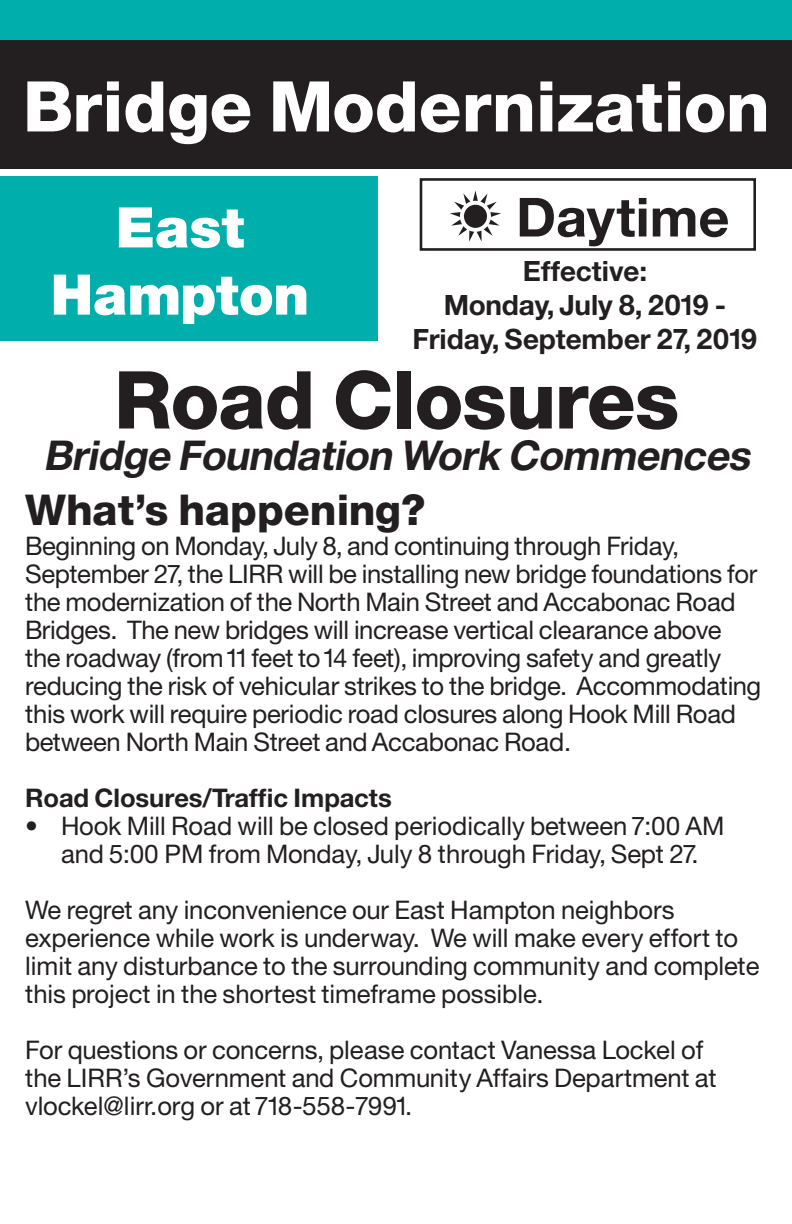
<style>
.page{position:relative;width:792px;height:1224px;background:#fff}
.page>*{position:absolute;margin:0;border:0;box-sizing:border-box;transform-origin:0 0}
.t1{font:800 80px "Helvetica Transit";letter-spacing:-.015em;color:#231f20}
.t2{font:800 70px "Helvetica Transit";color:#fff}
.t3{font:900 56px "Helvetica Transit";color:#fff}
.t4{font:700 54px "Helvetica Transit";color:#231f20}
.t5{font:800 42.6px "Helvetica Transit";color:#231f20}
.t6{font:italic 700 41.2px "Helvetica Transit";color:#231f20}
.t7{font:700 28px/33.6px "Helvetica Transit";color:#231f20;text-align:center}
.t8{font:25.6px/28px "Helvetica Transit";letter-spacing:-.01em;color:#231f20}
.t9{font:700 25.6px "Helvetica Transit";letter-spacing:-.005em;color:#231f20}
</style>
<div class="page">
<div style="left:0;top:0;width:792px;height:41px;background:#00afab"></div>
<div style="left:0;top:40px;width:792px;height:129px;background:#231f20"></div>
<div style="left:0;top:176px;width:378px;height:165px;background:#00afab"></div>
<div style="left:420px;top:178px;width:336px;height:73px;border:3px solid #231f20"></div>
<p class="t2" style="left:23px;top:65px;width:749px">Bridge Modernization</p>
<p class="t3" style="left:116px;top:194px;width:130px">East</p>
<p class="t3" style="left:51px;top:261px;width:260px">Hampton</p>
<p class="t4" style="left:516px;top:184px;width:214px">Daytime</p>
<p class="t7" style="left:413px;top:254px;width:346px">Effective:<br>Monday, July 8, 2019 -<br>Friday, September 27, 2019</p>
<p class="t1" style="left:114px;top:352px;width:567px">Road Closures</p>
<p class="t6" style="left:43px;top:429px;width:717px">Bridge Foundation Work Commences</p>
<p class="t5" style="left:25px;top:485px;width:402px">What’s happening?</p>
<p class="t8" style="left:25px;top:532px;width:738px">Beginning on Monday, July 8, and continuing through Friday, September 27, the LIRR will be installing new bridge foundations for the modernization of the North Main Street and Accabonac Road Bridges. The new bridges will increase vertical clearance above the roadway (from 11 feet to 14 feet), improving safety and greatly reducing the risk of vehicular strikes to the bridge. Accommodating this work will require periodic road closures along Hook Mill Road between North Main Street and Accabonac Road.</p>
<p class="t9" style="left:25px;top:782px;width:368px">Road Closures/Traffic Impacts</p>
<p class="t8" style="left:25px;top:812px;width:701px;text-align:center">• Hook Mill Road will be closed periodically between 7:00 AM and 5:00 PM from Monday, July 8 through Friday, Sept 27.</p>
<p class="t8" style="left:25px;top:896px;width:736px">We regret any inconvenience our East Hampton neighbors experience while work is underway. We will make every effort to limit any disturbance to the surrounding community and complete this project in the shortest timeframe possible.</p>
<p class="t8" style="left:25px;top:1036px;width:693px">For questions or concerns, please contact Vanessa Lockel of the LIRR’s Government and Community Affairs Department at vlockel@lirr.org or at 718-558-7991.</p>
</div>
